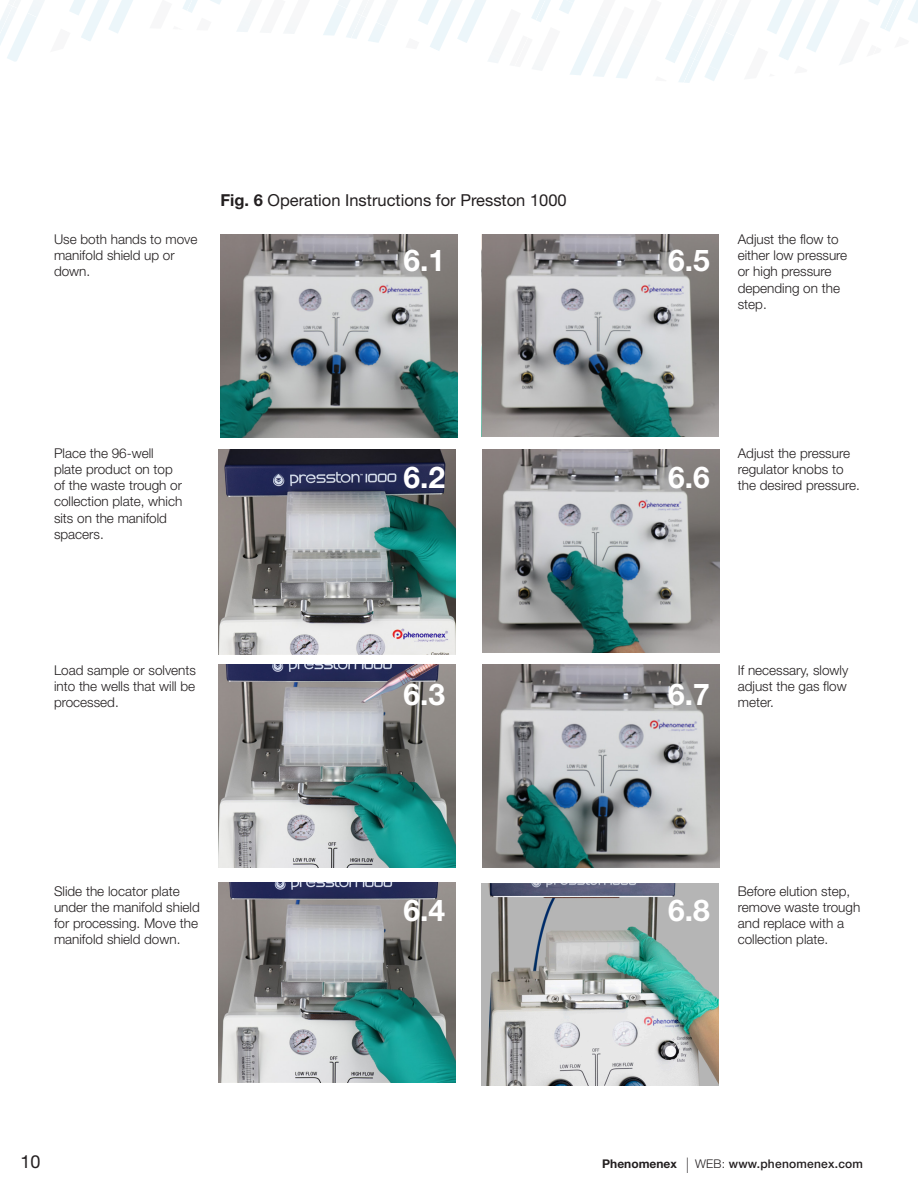
<style>
.page{position:relative;width:918px;height:1188px;background:#fff}
.page>*{position:absolute;margin:0;border:0;box-sizing:border-box;transform-origin:0 0}
.I1_-_Order_Text_Bold{font:700 30px "Helvetica Neue LT Std";color:#fff}
.t1{font:18px "Helvetica Neue LT Std";color:#231f20}
.Body_Text{font:16.5px "Helvetica Neue LT Std";color:#231f20}
.Body_Text_Bold{font:300 13.5px/16.2px "Helvetica Neue LT Std";color:#231f20}
.t2{font:500 12px "Helvetica Neue LT Pro";letter-spacing:.02em;color:#231f20}
.s1{font-weight:700}
.s2{font-weight:400;font-stretch:condensed;font-size:21.6px}
.s3{font-weight:300}
</style>
<div class="page">
<svg style="left:740px;top:0;width:178px;height:65px"></svg>
<svg style="left:0;top:0;width:740px;height:83px"></svg>
<img style="left:482px;top:883px;width:237px;height:202px">
<img style="left:483px;top:664px;width:237px;height:203px">
<img style="left:483px;top:450px;width:237px;height:202px">
<img style="left:483px;top:234px;width:235px;height:203px">
<img style="left:220px;top:234px;width:237px;height:203px">
<img style="left:219px;top:883px;width:237px;height:200px">
<img style="left:219px;top:449px;width:237px;height:206px">
<img style="left:219px;top:665px;width:237px;height:202px">
<p class="Body_Text_Bold" style="left:54px;top:231px;width:145px">Use both hands to move manifold shield up or down.</p>
<p class="Body_Text" style="left:220px;top:190px;width:348px"><span class="s1">Fig. 6</span> Operation Instructions for Presston 1000</p>
<p class="I1_-_Order_Text_Bold" style="left:404px;top:242px;width:43px">6.1</p>
<p class="Body_Text_Bold" style="left:54px;top:445px;width:130px">Place the 96-well plate product on top of the waste trough or collection plate, which sits on the manifold spacers.</p>
<p class="Body_Text_Bold" style="left:54px;top:662px;width:144px;text-align:justify">Load sample or solvents into the wells that will be processed.</p>
<p class="I1_-_Order_Text_Bold" style="left:404px;top:458px;width:43px">6.2</p>
<p class="I1_-_Order_Text_Bold" style="left:404px;top:675px;width:43px">6.3</p>
<p class="Body_Text_Bold" style="left:54px;top:882px;width:147px">Slide the locator plate under the manifold shield for processing. Move the manifold shield down.</p>
<p class="I1_-_Order_Text_Bold" style="left:404px;top:892px;width:43px">6.4</p>
<p class="I1_-_Order_Text_Bold" style="left:668px;top:242px;width:43px">6.5</p>
<p class="Body_Text_Bold" style="left:738px;top:231px;width:111px">Adjust the flow to either low pressure or high pressure depending on the step.</p>
<p class="I1_-_Order_Text_Bold" style="left:668px;top:458px;width:43px">6.6</p>
<p class="Body_Text_Bold" style="left:738px;top:445px;width:124px">Adjust the pressure regulator knobs to the desired pressure.</p>
<p class="I1_-_Order_Text_Bold" style="left:668px;top:675px;width:43px">6.7</p>
<p class="Body_Text_Bold" style="left:738px;top:662px;width:112px;text-align:justify">If necessary, slowly adjust the gas flow meter.</p>
<p class="I1_-_Order_Text_Bold" style="left:668px;top:892px;width:43px">6.8</p>
<p class="Body_Text_Bold" style="left:738px;top:882px;width:124px">Before elution step, remove waste trough and replace with a collection plate.</p>
<h2 class="t1" style="left:21px;top:1151px;width:22px">10</h2>
<p class="t2" style="left:602px;top:1157px;width:262px"><span class="s1">Phenomenex</span> <span class="s2">l</span> <span class="s3">WEB:</span> www.phenomenex.com</p>
</div>
